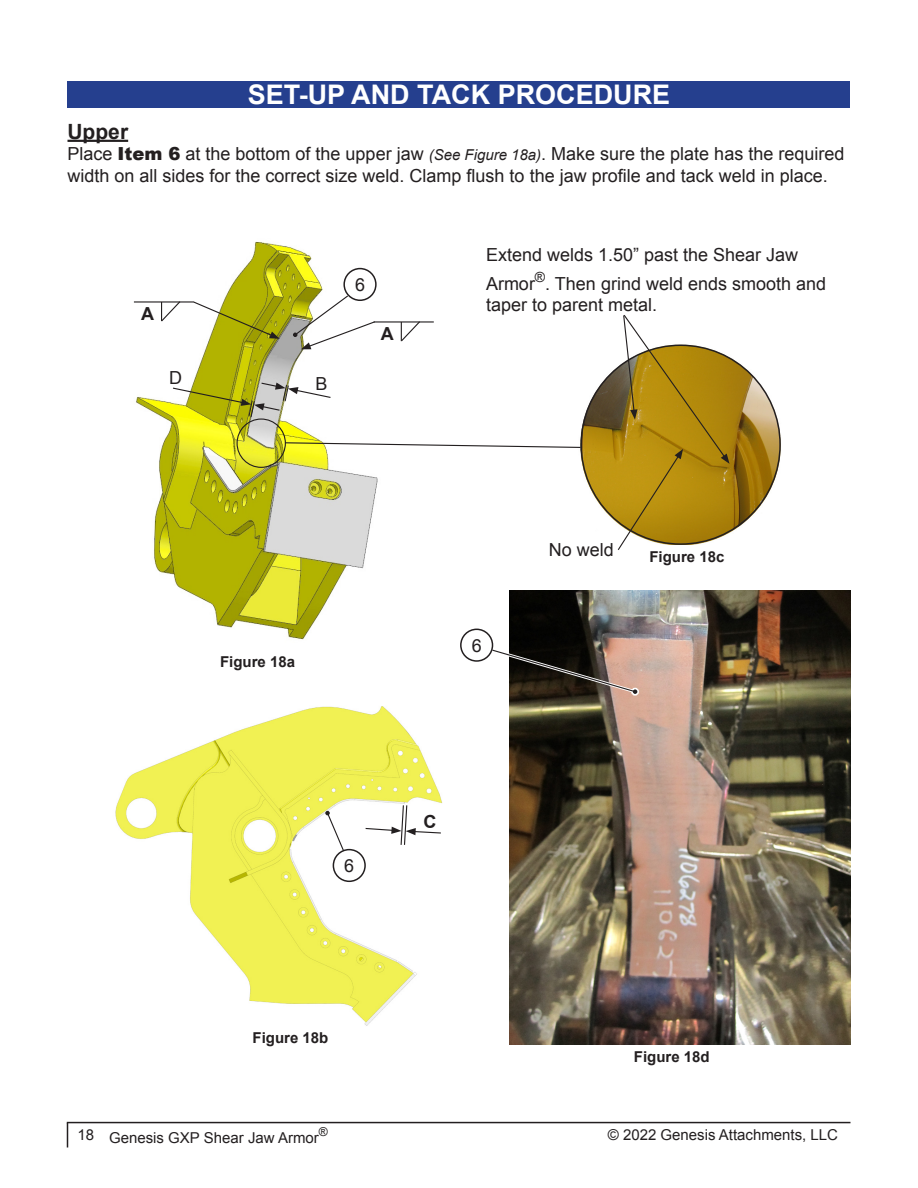
<style>
.page{position:relative;width:918px;height:1188px;background:#fff}
.page>*{position:absolute;margin:0;border:0;box-sizing:border-box;transform-origin:0 0}
.Dupe_Section_Heading{font:700 27px "Arial";color:#fff}
.Paragraph_Headings{font:700 21px "Arial";color:#231f20}
.t1{font:18px/21.6px "Arial";color:#231f20}
.t2{font:700 18px "Arial";color:#231f20}
.t3{font:15px "Arial";color:#231f20}
.t4{font:700 15px "Arial";color:#231f20}
.t5{font:12.3px "Arial";color:#231f20}
.s1{font-weight:900}
.s2{font-style:italic;font-size:15px}
</style>
<div class="page">
<svg style="left:67px;top:1123px;width:1px;height:25px"></svg>
<hr style="left:67px;top:1122px;width:783px;height:1px;background:#231f20">
<div style="left:68px;top:81px;width:782px;height:27px;background:#253f8e"></div>
<img style="left:580px;top:357px;width:201px;height:176px">
<img style="left:510px;top:591px;width:340px;height:454px">
<div style="left:631px;top:688px;width:8px;height:8px;border:3px solid #fff;border-radius:50%"></div>
<img style="left:133px;top:241px;width:245px;height:399px">
<img style="left:115px;top:706px;width:328px;height:320px">
<hr style="left:68px;top:140px;width:60px;height:2px;background:#231f20">
<svg style="left:364px;top:804px;width:78px;height:42px"></svg>
<div style="left:237px;top:419px;width:49px;height:49px;border:1px solid #231f20;border-radius:50%"></div>
<svg style="left:284px;top:442px;width:298px;height:7px"></svg>
<hr style="left:134px;top:301px;width:60px;height:2px;background:#231f20">
<svg style="left:160px;top:300px;width:22px;height:22px"></svg>
<hr style="left:374px;top:321px;width:60px;height:2px;background:#231f20">
<svg style="left:400px;top:321px;width:21px;height:21px"></svg>
<svg style="left:192px;top:301px;width:88px;height:38px"></svg>
<svg style="left:172px;top:382px;width:160px;height:36px"></svg>
<div style="left:333px;top:849px;width:33px;height:33px;border:2px solid #231f20;border-radius:50%"></div>
<div style="left:460px;top:629px;width:33px;height:33px;border:2px solid #231f20;border-radius:50%"></div>
<div style="left:343px;top:268px;width:34px;height:33px;border:2px solid #231f20;border-radius:50%"></div>
<svg style="left:491px;top:648px;width:147px;height:47px"></svg>
<svg style="left:293px;top:294px;width:83px;height:55px"></svg>
<svg style="left:325px;top:811px;width:20px;height:41px"></svg>
<svg style="left:617px;top:315px;width:113px;height:235px"></svg>
<p class="Dupe_Section_Heading" style="left:248px;top:77px;width:424px">SET-UP AND TACK PROCEDURE</p>
<p class="Paragraph_Headings" style="left:68px;top:117px;width:62px">Upper</p>
<p class="t1" style="left:68px;top:143px;width:778px">Place <span class="s1">Item 6</span> at the bottom of the upper jaw <span class="s2">(See Figure 18a)</span>. Make sure the plate has the required width on all sides for the correct size weld. Clamp flush to the jaw profile and tack weld in place.</p>
<p class="t2" style="left:141px;top:302px;width:14px">A</p>
<p class="t1" style="left:169px;top:367px;width:14px">D</p>
<p class="t1" style="left:315px;top:373px;width:14px">B</p>
<p class="t1" style="left:355px;top:274px;width:12px">6</p>
<p class="t2" style="left:381px;top:322px;width:14px">A</p>
<p class="t1" style="left:486px;top:240px;width:342px;line-height:28.8px">Extend welds 1.50” past the Shear Jaw<br>Armor<sup>®</sup>. Then grind weld ends smooth and</p>
<p class="t1" style="left:486px;top:294px;width:173px">taper to parent metal.</p>
<p class="t4" style="left:220px;top:652px;width:77px">Figure 18a</p>
<p class="t1" style="left:344px;top:855px;width:12px">6</p>
<p class="t1" style="left:472px;top:635px;width:12px">6</p>
<p class="t2" style="left:423px;top:810px;width:14px">C</p>
<p class="t1" style="left:549px;top:539px;width:67px">No weld</p>
<p class="t4" style="left:649px;top:546px;width:77px">Figure 18c</p>
<p class="t4" style="left:253px;top:1028px;width:77px">Figure 18b</p>
<p class="t4" style="left:634px;top:1047px;width:77px">Figure 18d</p>
<p class="t3" style="left:77px;top:1128px;width:243px">18 Genesis GXP Shear Jaw Armor</p>
<p class="t5" style="left:319px;top:1123px;width:11px">®</p>
<p class="t3" style="left:608px;top:1125px;width:232px">© 2022 Genesis Attachments, LLC</p>
</div>
